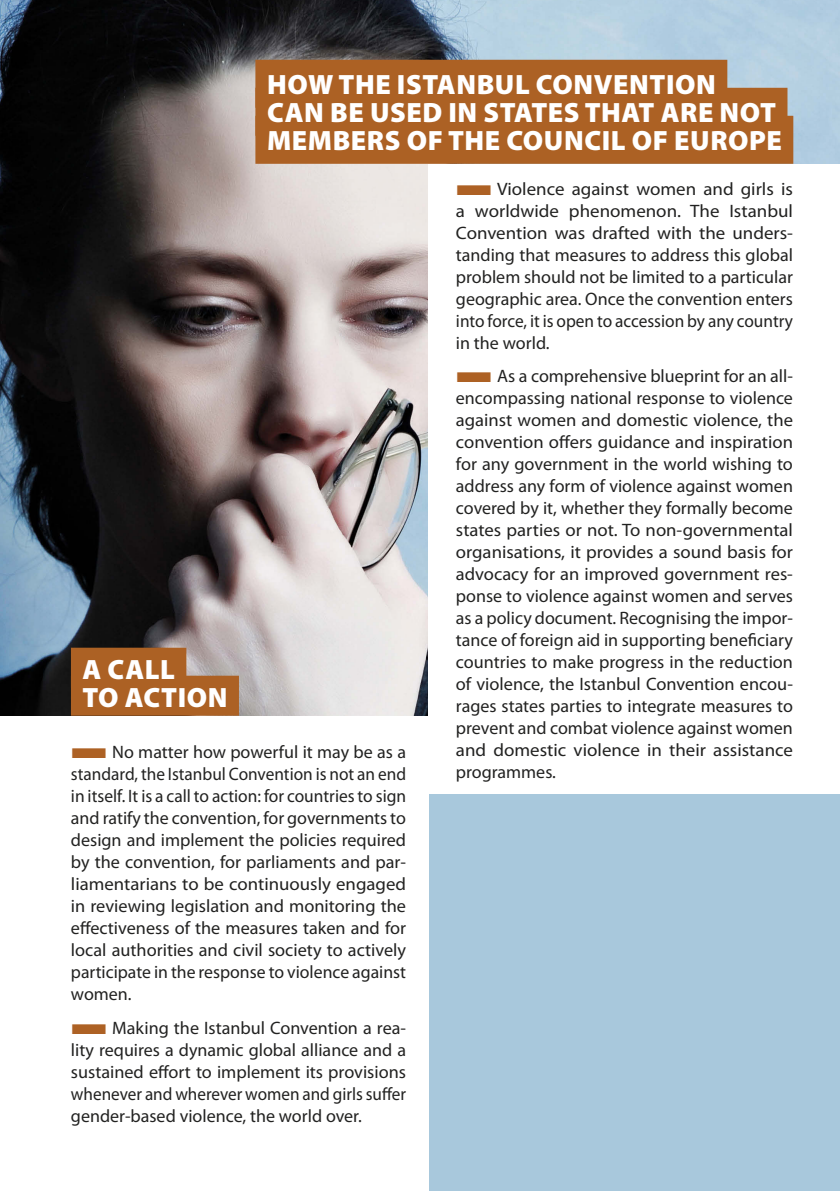
<style>
.page{position:relative;width:840px;height:1191px;background:#fff}
.page>*{position:absolute;margin:0;border:0;box-sizing:border-box;transform-origin:0 0}
.t1{font:900 28px/28px "Myriad Pro";letter-spacing:.02em;color:#fff}
.t2{font:18px/22px "Myriad Pro";color:#222221;text-align:justify}
.t3{font:18px/22px "Myriad Pro";color:#222221;text-align:justify;scale:1.05 1}
.s1{color:#ad6124}
</style>
<div class="page">
<img style="left:0;top:0;width:839px;height:715px">
<div style="left:428px;top:164px;width:411px;height:630px;background:#fff"></div>
<div style="left:255px;top:60px;width:472px;height:48px;background:#ac6124"></div>
<div style="left:255px;top:88px;width:532px;height:48px;background:#ac6124"></div>
<div style="left:255px;top:116px;width:537px;height:48px;background:#ac6124"></div>
<div style="left:71px;top:647px;width:115px;height:40px;background:#ac6124"></div>
<div style="left:71px;top:675px;width:168px;height:40px;background:#ac6124"></div>
<div style="left:429px;top:794px;width:410px;height:397px;background:#a8c8dc"></div>
<h1 class="t1" style="left:267px;top:69px;width:516px">HOW THE ISTANBUL CONVENTION<br>CAN BE USED IN STATES THAT ARE NOT<br>MEMBERS OF THE COUNCIL OF EUROPE</h1>
<h1 class="t1" style="left:82px;top:654px;width:146px">A CALL<br>TO ACTION</h1>
<p class="t2" style="left:71px;top:741px;width:336px"><span class="s1">■</span>No matter how powerful it may be as a standard, the Istanbul Convention is not an end in itself. It is a call to action: for countries to sign and ratify the convention, for governments to design and implement the policies required by the convention, for parliaments and par&shy;liamentarians to be continuously engaged in reviewing legislation and monitoring the effectiveness of the measures taken and for local authorities and civil society to actively participate in the response to violence against women.</p>
<p class="t2" style="left:71px;top:1016px;width:336px"><span class="s1">■</span>Making the Istanbul Convention a rea&shy;lity requires a dynamic global alliance and a sustained effort to implement its provisions whenever and wherever women and girls suffer gender-based violence, the world over.</p>
<p class="t3" style="left:455px;top:177px;width:322px"><span class="s1">■</span>Violence against women and girls is a worldwide phenomenon. The Istanbul Convention was drafted with the unders&shy;tanding that measures to address this global problem should not be limited to a particular geographic area. Once the convention enters into force, it is open to accession by any country in the world.</p>
<p class="t2" style="left:455px;top:365px;width:338px"><span class="s1">■</span>As a comprehensive blueprint for an all&shy;encompassing national response to violence against women and domestic violence, the convention offers guidance and inspiration for any government in the world wishing to address any form of violence against women covered by it, whether they formally become states parties or not. To non-governmental organisations, it provides a sound basis for advocacy for an improved government res&shy;ponse to violence against women and serves as a policy document. Recognising the impor&shy;tance of foreign aid in supporting beneficiary countries to make progress in the reduction of violence, the Istanbul Convention encou&shy;rages states parties to integrate measures to prevent and combat violence against women and domestic violence in their assistance programmes.</p>
</div>
